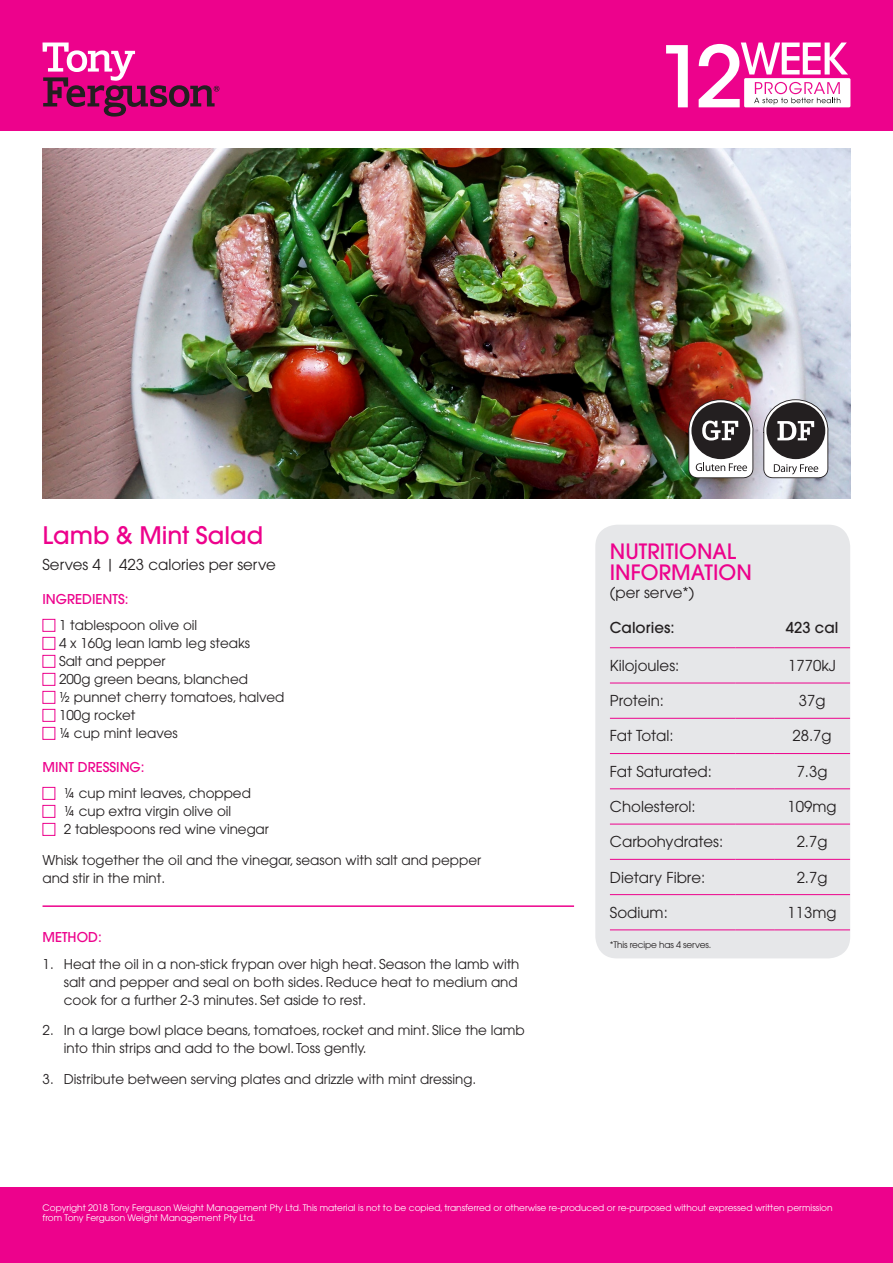
<style>
.page{position:relative;width:893px;height:1263px;background:#fff}
.page>*{position:absolute;margin:0;border:0;box-sizing:border-box;transform-origin:0 0}
.t1{font:500 24px "Avant Garde";color:#ed028c}
.t2{font:500 21px/21px "Avant Garde";color:#ed028c}
.t3{font:15px "Avant Garde";color:#231f20}
.t4{font:500 15px "Avant Garde";color:#231f20}
.t5{font:13.5px/18px "Avant Garde";color:#231f20}
.Subhead{font:500 13.5px "Avant Garde";color:#ed028c}
.t6{font:9px/10.5px "Avant Garde";color:#fff}
.t7{font:9px "Avant Garde";letter-spacing:-.02em;color:#231f20}
</style>
<div class="page">
<div style="left:0;top:0;width:893px;height:130px;background:#ed028c"></div>
<div style="left:0;top:1187px;width:893px;height:76px;background:#ed028c"></div>
<svg style="left:43px;top:43px;width:176px;height:74px"></svg>
<svg style="left:666px;top:45px;width:22px;height:62px"></svg>
<svg style="left:699px;top:43px;width:149px;height:64px"></svg>
<div style="left:43px;top:619px;width:12px;height:13px;border:1px solid #ed028c"></div>
<div style="left:43px;top:637px;width:12px;height:13px;border:1px solid #ed028c"></div>
<div style="left:43px;top:655px;width:12px;height:13px;border:1px solid #ed028c"></div>
<div style="left:43px;top:673px;width:12px;height:13px;border:1px solid #ed028c"></div>
<div style="left:43px;top:691px;width:12px;height:13px;border:1px solid #ed028c"></div>
<div style="left:43px;top:709px;width:12px;height:13px;border:1px solid #ed028c"></div>
<div style="left:43px;top:727px;width:12px;height:13px;border:1px solid #ed028c"></div>
<div style="left:43px;top:787px;width:12px;height:13px;border:1px solid #ed028c"></div>
<div style="left:43px;top:805px;width:12px;height:13px;border:1px solid #ed028c"></div>
<div style="left:43px;top:823px;width:12px;height:13px;border:1px solid #ed028c"></div>
<img style="left:43px;top:149px;width:807px;height:350px">
<div style="left:595px;top:525px;width:255px;height:433px;background:#e6e7e9;border-radius:22px"></div>
<hr style="left:610px;top:647px;width:126px;height:1px;background:#ed028c">
<hr style="left:736px;top:647px;width:38px;height:1px;background:#ed028c">
<hr style="left:774px;top:647px;width:76px;height:1px;background:#ed028c">
<hr style="left:610px;top:929px;width:126px;height:1px;background:#ed028c">
<hr style="left:774px;top:929px;width:76px;height:1px;background:#ed028c">
<hr style="left:610px;top:683px;width:126px;height:1px;background:#ed028c">
<hr style="left:736px;top:683px;width:38px;height:1px;background:#ed028c">
<hr style="left:774px;top:683px;width:76px;height:1px;background:#ed028c">
<hr style="left:610px;top:718px;width:126px;height:1px;background:#ed028c">
<hr style="left:736px;top:718px;width:38px;height:1px;background:#ed028c">
<hr style="left:774px;top:718px;width:76px;height:1px;background:#ed028c">
<hr style="left:610px;top:753px;width:126px;height:1px;background:#ed028c">
<hr style="left:736px;top:753px;width:38px;height:1px;background:#ed028c">
<hr style="left:774px;top:753px;width:76px;height:1px;background:#ed028c">
<hr style="left:610px;top:788px;width:126px;height:1px;background:#ed028c">
<hr style="left:736px;top:788px;width:38px;height:1px;background:#ed028c">
<hr style="left:774px;top:788px;width:76px;height:1px;background:#ed028c">
<hr style="left:610px;top:824px;width:126px;height:1px;background:#ed028c">
<hr style="left:736px;top:824px;width:38px;height:1px;background:#ed028c">
<hr style="left:774px;top:824px;width:76px;height:1px;background:#ed028c">
<hr style="left:610px;top:859px;width:126px;height:1px;background:#ed028c">
<hr style="left:736px;top:859px;width:38px;height:1px;background:#ed028c">
<hr style="left:774px;top:859px;width:76px;height:1px;background:#ed028c">
<hr style="left:610px;top:894px;width:126px;height:1px;background:#ed028c">
<hr style="left:736px;top:894px;width:38px;height:1px;background:#ed028c">
<hr style="left:774px;top:894px;width:76px;height:1px;background:#ed028c">
<hr style="left:736px;top:929px;width:38px;height:1px;background:#ed028c">
<img style="left:687px;top:399px;width:67px;height:100px">
<hr style="left:43px;top:905px;width:531px;height:2px;background:#ed028c">
<svg style="left:762px;top:399px;width:67px;height:100px"></svg>
<p class="t1" style="left:43px;top:520px;width:222px">Lamb &amp; Mint Salad</p>
<p class="t3" style="left:43px;top:556px;width:235px">Serves 4 | 423 calories per serve</p>
<p class="Subhead" style="left:43px;top:590px;width:87px">INGREDIENTS:</p>
<p class="t5" style="left:59px;top:616px;width:140px">1 tablespoon olive oil</p>
<p class="t5" style="left:59px;top:634px;width:193px">4 x 160g lean lamb leg steaks</p>
<p class="t5" style="left:59px;top:652px;width:108px">Salt and pepper</p>
<p class="t5" style="left:59px;top:670px;width:191px">200g green beans, blanched</p>
<p class="t5" style="left:59px;top:688px;width:227px">½ punnet cherry tomatoes, halved</p>
<p class="t5" style="left:59px;top:706px;width:78px">100g rocket</p>
<p class="t5" style="left:59px;top:724px;width:120px">¼ cup mint leaves</p>
<p class="Subhead" style="left:43px;top:758px;width:104px">MINT DRESSING:</p>
<p class="t5" style="left:64px;top:784px;width:189px">¼ cup mint leaves, chopped</p>
<p class="t5" style="left:64px;top:802px;width:169px">¼ cup extra virgin olive oil</p>
<p class="t5" style="left:64px;top:820px;width:207px">2 tablespoons red wine vinegar</p>
<p class="t5" style="left:43px;top:851px;width:440px">Whisk together the oil and the vinegar, season with salt and pepper and stir in the mint.</p>
<p class="Subhead" style="left:43px;top:929px;width:61px">METHOD:</p>
<p class="t5" style="left:64px;top:954px;width:457px;text-indent:-21px">1. Heat the oil in a non-stick frypan over high heat. Season the lamb with salt and pepper and seal on both sides. Reduce heat to medium and cook for a further 2-3 minutes. Set aside to rest.</p>
<p class="t5" style="left:64px;top:1021px;width:462px;text-indent:-21px">2. In a large bowl place beans, tomatoes, rocket and mint. Slice the lamb into thin strips and add to the bowl. Toss gently.</p>
<p class="t5" style="left:43px;top:1070px;width:435px">3. Distribute between serving plates and drizzle with mint dressing.</p>
<p class="t2" style="left:610px;top:541px;width:143px">NUTRITIONAL<br>INFORMATION</p>
<p class="t3" style="left:610px;top:583px;width:86px">(per serve*)</p>
<p class="t4" style="left:610px;top:618px;width:66px">Calories:</p>
<p class="t4" style="left:786px;top:618px;width:54px">423 cal</p>
<p class="t3" style="left:610px;top:657px;width:71px">Kilojoules:</p>
<p class="t3" style="left:788px;top:657px;width:49px">1770kJ</p>
<p class="t3" style="left:610px;top:692px;width:56px">Protein:</p>
<p class="t3" style="left:799px;top:692px;width:28px">37g</p>
<p class="t3" style="left:610px;top:727px;width:65px">Fat Total:</p>
<p class="t3" style="left:792px;top:727px;width:41px">28.7g</p>
<p class="t3" style="left:610px;top:762px;width:104px">Fat Saturated:</p>
<p class="t3" style="left:797px;top:762px;width:32px">7.3g</p>
<p class="t3" style="left:610px;top:798px;width:87px">Cholesterol:</p>
<p class="t3" style="left:787px;top:798px;width:51px">109mg</p>
<p class="t3" style="left:610px;top:833px;width:115px">Carbohydrates:</p>
<p class="t3" style="left:797px;top:833px;width:32px">2.7g</p>
<p class="t3" style="left:610px;top:868px;width:97px">Dietary Fibre:</p>
<p class="t3" style="left:797px;top:868px;width:32px">2.7g</p>
<p class="t3" style="left:610px;top:903px;width:59px">Sodium:</p>
<p class="t3" style="left:787px;top:903px;width:51px">113mg</p>
<p class="t7" style="left:610px;top:939px;width:103px">*This recipe has 4 serves.</p>
<p class="t6" style="left:43px;top:1202px;width:791px">Copyright 2018 Tony Ferguson Weight Management Pty Ltd. This material is not to be copied, transferred or otherwise re-produced or re-purposed without expressed written permission from Tony Ferguson Weight Management Pty Ltd.</p>
</div>
